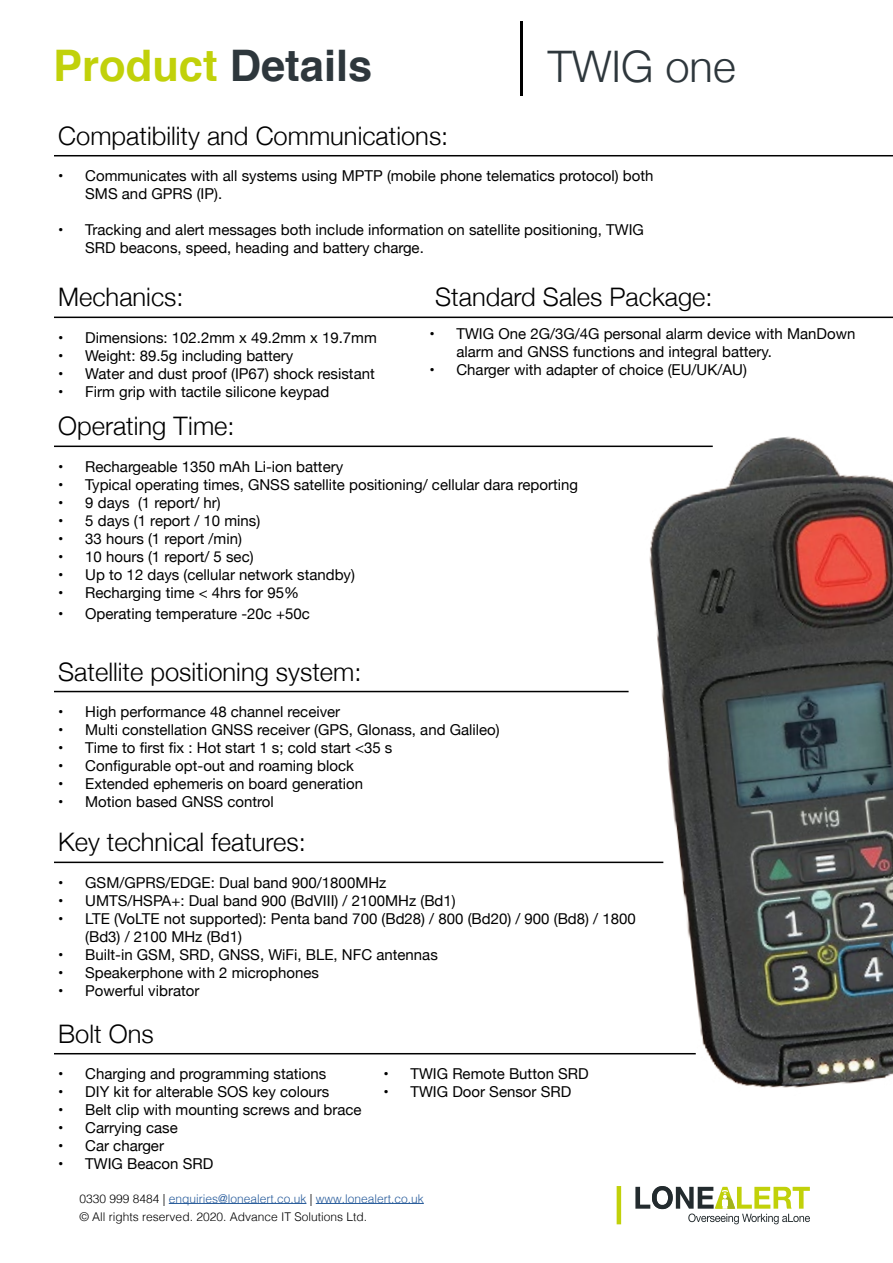
<style>
.page{position:relative;width:893px;height:1263px;background:#fff}
.page>*{position:absolute;margin:0;border:0;box-sizing:border-box;transform-origin:0 0}
.t1{font:700 43.5px "Helvetica";color:#c1d10a}
.t2{font:300 43.5px "Helvetica Neue";color:#2e373c}
.t3{font:300 25.5px "Helvetica Neue";color:#000}
.t4{font:15px/18px "Helvetica Neue";color:#000}
.t5{font:300 12px/18px "Helvetica";color:#000}
.s1{color:#2e373c}
.s2{color:#275b9b}
</style>
<div class="page">
<svg style="left:635px;top:1186px;width:175px;height:38px"></svg>
<hr style="left:617px;top:1186px;width:4px;height:38px;background:#c1d10a">
<hr style="left:169px;top:1203px;width:137px;height:1px;background:#275b9b">
<hr style="left:316px;top:1203px;width:108px;height:1px;background:#275b9b">
<hr style="left:520px;top:21px;width:3px;height:75px;background:#000">
<img style="left:620px;top:436px;width:273px;height:652px">
<hr style="left:54px;top:155px;width:839px;height:1px;background:#000">
<hr style="left:54px;top:317px;width:839px;height:1px;background:#000">
<hr style="left:54px;top:446px;width:659px;height:1px;background:#000">
<hr style="left:54px;top:691px;width:575px;height:1px;background:#000">
<hr style="left:54px;top:861px;width:609px;height:2px;background:#000">
<hr style="left:54px;top:1053px;width:642px;height:1px;background:#000">
<h1 class="t1" style="left:53px;top:31px;width:321px">Product <span class="s1">Details</span></h1>
<h1 class="t2" style="left:548px;top:31px;width:189px">TWIG one</h1>
<h2 class="t3" style="left:58px;top:115px;width:392px">Compatibility and Communications:</h2>
<p class="t4" style="left:85px;top:168px;width:570px;text-indent:-27px">• Communicates with all systems using MPTP (mobile phone telematics protocol) both<br>SMS and GPRS (IP).</p>
<p class="t4" style="left:85px;top:222px;width:560px;text-indent:-27px">• Tracking and alert messages both include information on satellite positioning, TWIG<br>SRD beacons, speed, heading and battery charge.</p>
<h2 class="t3" style="left:58px;top:277px;width:127px">Mechanics:</h2>
<p class="t4" style="left:58px;top:329px;width:320px">• Dimensions: 102.2mm x 49.2mm x 19.7mm</p>
<p class="t4" style="left:58px;top:347px;width:237px">• Weight: 89.5g including battery</p>
<p class="t4" style="left:58px;top:365px;width:318px">• Water and dust proof (IP67) shock resistant</p>
<p class="t4" style="left:58px;top:383px;width:273px">• Firm grip with tactile silicone keypad</p>
<h2 class="t3" style="left:58px;top:406px;width:178px">Operating Time:</h2>
<p class="t4" style="left:58px;top:458px;width:286px">• Rechargeable 1350 mAh Li-ion battery</p>
<p class="t4" style="left:58px;top:476px;width:521px">• Typical operating times, GNSS satellite positioning/ cellular dara reporting</p>
<p class="t4" style="left:58px;top:494px;width:164px">• 9 days (1 report/ hr)</p>
<p class="t4" style="left:58px;top:512px;width:204px">• 5 days (1 report / 10 mins)</p>
<p class="t4" style="left:58px;top:530px;width:185px">• 33 hours (1 report /min)</p>
<p class="t4" style="left:58px;top:548px;width:197px">• 10 hours (1 report/ 5 sec)</p>
<p class="t4" style="left:58px;top:566px;width:298px">• Up to 12 days (cellular network standby)</p>
<p class="t4" style="left:58px;top:584px;width:242px">• Recharging time &lt; 4hrs for 95%</p>
<p class="t4" style="left:58px;top:606px;width:253px">• Operating temperature -20c +50c</p>
<h2 class="t3" style="left:58px;top:651px;width:305px">Satellite positioning system:</h2>
<p class="t4" style="left:58px;top:703px;width:284px">• High performance 48 channel receiver</p>
<p class="t4" style="left:58px;top:721px;width:443px">• Multi constellation GNSS receiver (GPS, Glonass, and Galileo)</p>
<p class="t4" style="left:58px;top:739px;width:336px">• Time to first fix : Hot start 1 s; cold start &lt;35 s</p>
<p class="t4" style="left:58px;top:757px;width:297px">• Configurable opt-out and roaming block</p>
<p class="t4" style="left:58px;top:775px;width:306px">• Extended ephemeris on board generation</p>
<p class="t4" style="left:58px;top:793px;width:217px">• Motion based GNSS control</p>
<h2 class="t3" style="left:58px;top:822px;width:249px">Key technical features:</h2>
<p class="t4" style="left:58px;top:874px;width:330px">• GSM/GPRS/EDGE: Dual band 900/1800MHz</p>
<p class="t4" style="left:58px;top:892px;width:399px">• UMTS/HSPA+: Dual band 900 (BdVIII) / 2100MHz (Bd1)</p>
<p class="t4" style="left:85px;top:910px;width:552px;text-indent:-27px">• LTE (VoLTE not supported): Penta band 700 (Bd28) / 800 (Bd20) / 900 (Bd8) / 1800 (Bd3) / 2100 MHz (Bd1)</p>
<p class="t4" style="left:58px;top:946px;width:381px">• Built-in GSM, SRD, GNSS, WiFi, BLE, NFC antennas</p>
<p class="t4" style="left:58px;top:964px;width:262px">• Speakerphone with 2 microphones</p>
<p class="t4" style="left:58px;top:982px;width:143px">• Powerful vibrator</p>
<h2 class="t3" style="left:435px;top:277px;width:279px">Standard Sales Package:</h2>
<p class="t4" style="left:456px;top:326px;width:400px;text-indent:-27px">• TWIG One 2G/3G/4G personal alarm device with ManDown alarm and GNSS functions and integral battery.</p>
<p class="t4" style="left:429px;top:362px;width:319px">• Charger with adapter of choice (EU/UK/AU)</p>
<h2 class="t3" style="left:58px;top:1013px;width:97px">Bolt Ons</h2>
<p class="t4" style="left:58px;top:1066px;width:270px">• Charging and programming stations</p>
<p class="t4" style="left:58px;top:1084px;width:273px">• DIY kit for alterable SOS key colours</p>
<p class="t4" style="left:58px;top:1102px;width:305px">• Belt clip with mounting screws and brace</p>
<p class="t4" style="left:58px;top:1120px;width:121px">• Carrying case</p>
<p class="t4" style="left:58px;top:1138px;width:107px">• Car charger</p>
<p class="t4" style="left:58px;top:1156px;width:157px">• TWIG Beacon SRD</p>
<p class="t4" style="left:383px;top:1066px;width:207px">• TWIG Remote Button SRD</p>
<p class="t4" style="left:383px;top:1084px;width:189px">• TWIG Door Sensor SRD</p>
<p class="t5" style="left:79px;top:1188px;width:346px">0330 999 8484 | <span class="s2">enquiries@lonealert.co.uk</span> | <span class="s2">www.lonealert.co.uk </span>© All rights reserved. 2020. Advance IT Solutions Ltd.</p>
</div>
